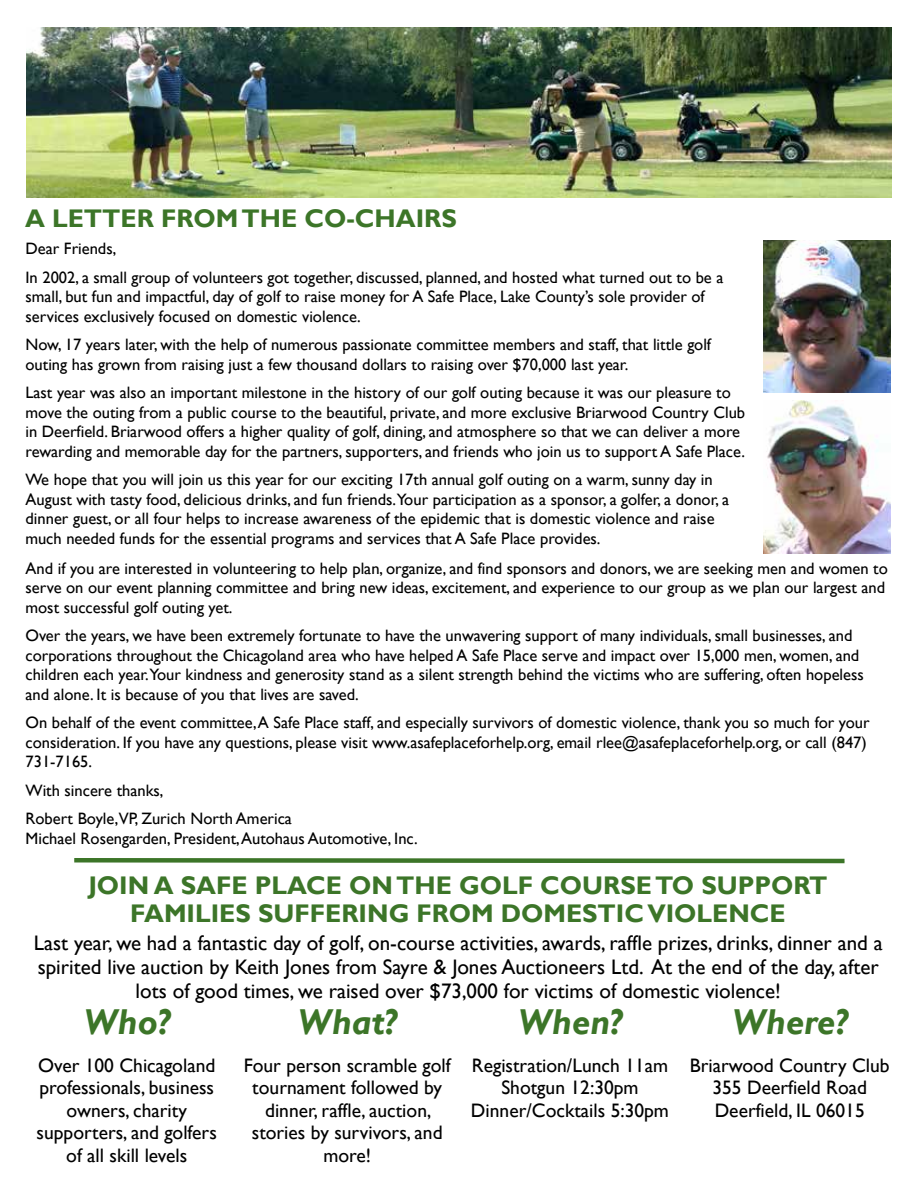
<style>
.page{position:relative;width:918px;height:1188px;background:#fff}
.page>*{position:absolute;margin:0;border:0;box-sizing:border-box;transform-origin:0 0}
.t1{font:italic 700 36px "Gill Sans";color:#3c7528}
.t2{font:700 25.5px/28.5px "Gill Sans";color:#3c7528;text-align:center}
.t3{font:21px/24px "Gill Sans";color:#000;text-align:center}
.t4{font:19.5px/22.5px "Gill Sans";color:#000;text-align:center}
.t5{font:16.5px/19.5px "Gill Sans";color:#000}
</style>
<div class="page">
<svg style="left:74px;top:858px;width:771px;height:6px;background:#6c975d"></svg>
<img style="left:26px;top:28px;width:866px;height:169px">
<img style="left:764px;top:401px;width:127px;height:153px">
<img style="left:764px;top:240px;width:127px;height:153px">
<h2 class="t2" style="left:25px;top:205px;width:433px">A LETTER FROM THE CO-CHAIRS</h2>
<p class="t5" style="left:26px;top:235px;width:699px;line-height:28.5px">Dear Friends,<br>In 2002, a small group of volunteers got together, discussed, planned, and hosted what turned out to be a</p>
<p class="t5" style="left:26px;top:287px;width:681px">small, but fun and impactful, day of golf to raise money for A Safe Place, Lake County’s sole provider of services exclusively focused on domestic violence.</p>
<p class="t5" style="left:26px;top:335px;width:687px">Now, 17 years later, with the help of numerous passionate committee members and staff, that little golf outing has grown from raising just a few thousand dollars to raising over $70,000 last year.</p>
<p class="t5" style="left:26px;top:383px;width:721px">Last year was also an important milestone in the history of our golf outing because it was our pleasure to move the outing from a public course to the beautiful, private, and more exclusive Briarwood Country Club in Deerfield. Briarwood offers a higher quality of golf, dining, and atmosphere so that we can deliver a more rewarding and memorable day for the partners, supporters, and friends who join us to support A Safe Place.</p>
<p class="t5" style="left:26px;top:470px;width:705px">We hope that you will join us this year for our exciting 17th annual golf outing on a warm, sunny day in August with tasty food, delicious drinks, and fun friends.Your participation as a sponsor, a golfer, a donor, a dinner guest, or all four helps to increase awareness of the epidemic that is domestic violence and raise much needed funds for the essential programs and services that A Safe Place provides.</p>
<p class="t5" style="left:26px;top:559px;width:864px">And if you are interested in volunteering to help plan, organize, and find sponsors and donors, we are seeking men and women to serve on our event planning committee and bring new ideas, excitement, and experience to our group as we plan our largest and most successful golf outing yet.</p>
<p class="t5" style="left:26px;top:626px;width:840px">Over the years, we have been extremely fortunate to have the unwavering support of many individuals, small businesses, and corporations throughout the Chicagoland area who have helped A Safe Place serve and impact over 15,000 men, women, and children each year.Your kindness and generosity stand as a silent strength behind the victims who are suffering, often hopeless and alone. It is because of you that lives are saved.</p>
<p class="t5" style="left:26px;top:713px;width:846px">On behalf of the event committee, A Safe Place staff, and especially survivors of domestic violence, thank you so much for your consideration. If you have any questions, please visit www.asafeplaceforhelp.org, email rlee@asafeplaceforhelp.org, or call (847)<br>731-7165.</p>
<p class="t5" style="left:26px;top:776px;width:268px;line-height:28.5px">With sincere thanks,<br>Robert Boyle,VP, Zurich North America</p>
<p class="t5" style="left:26px;top:829px;width:394px">Michael Rosengarden, President, Autohaus Automotive, Inc.</p>
<h2 class="t2" style="left:88px;top:872px;width:741px">JOIN A SAFE PLACE ON THE GOLF COURSE TO SUPPORT<br>FAMILIES SUFFERING FROM DOMESTIC VIOLENCE</h2>
<p class="t3" style="left:34px;top:932px;width:850px">Last year, we had a fantastic day of golf, on-course activities, awards, raffle prizes, drinks, dinner and a spirited live auction by Keith Jones from Sayre &amp; Jones Auctioneers Ltd. At the end of the day, after lots of good times, we raised over $73,000 for victims of domestic violence!</p>
<h1 class="t1" style="left:84px;top:1001px;width:87px">Who?</h1>
<p class="t4" style="left:37px;top:1054px;width:182px">Over 100 Chicagoland professionals, business owners, charity supporters, and golfers of all skill levels</p>
<h1 class="t1" style="left:298px;top:1001px;width:100px">What?</h1>
<p class="t4" style="left:244px;top:1054px;width:208px">Four person scramble golf tournament followed by dinner, raffle, auction, stories by survivors, and more!</p>
<h1 class="t1" style="left:518px;top:1001px;width:105px">When?</h1>
<p class="t4" style="left:471px;top:1054px;width:199px">Registration/Lunch 11am<br>Shotgun 12:30pm<br>Dinner/Cocktails 5:30pm</p>
<h1 class="t1" style="left:732px;top:1001px;width:117px">Where?</h1>
<p class="t4" style="left:690px;top:1054px;width:201px">Briarwood Country Club<br>355 Deerfield Road<br>Deerfield, IL 06015</p>
</div>
